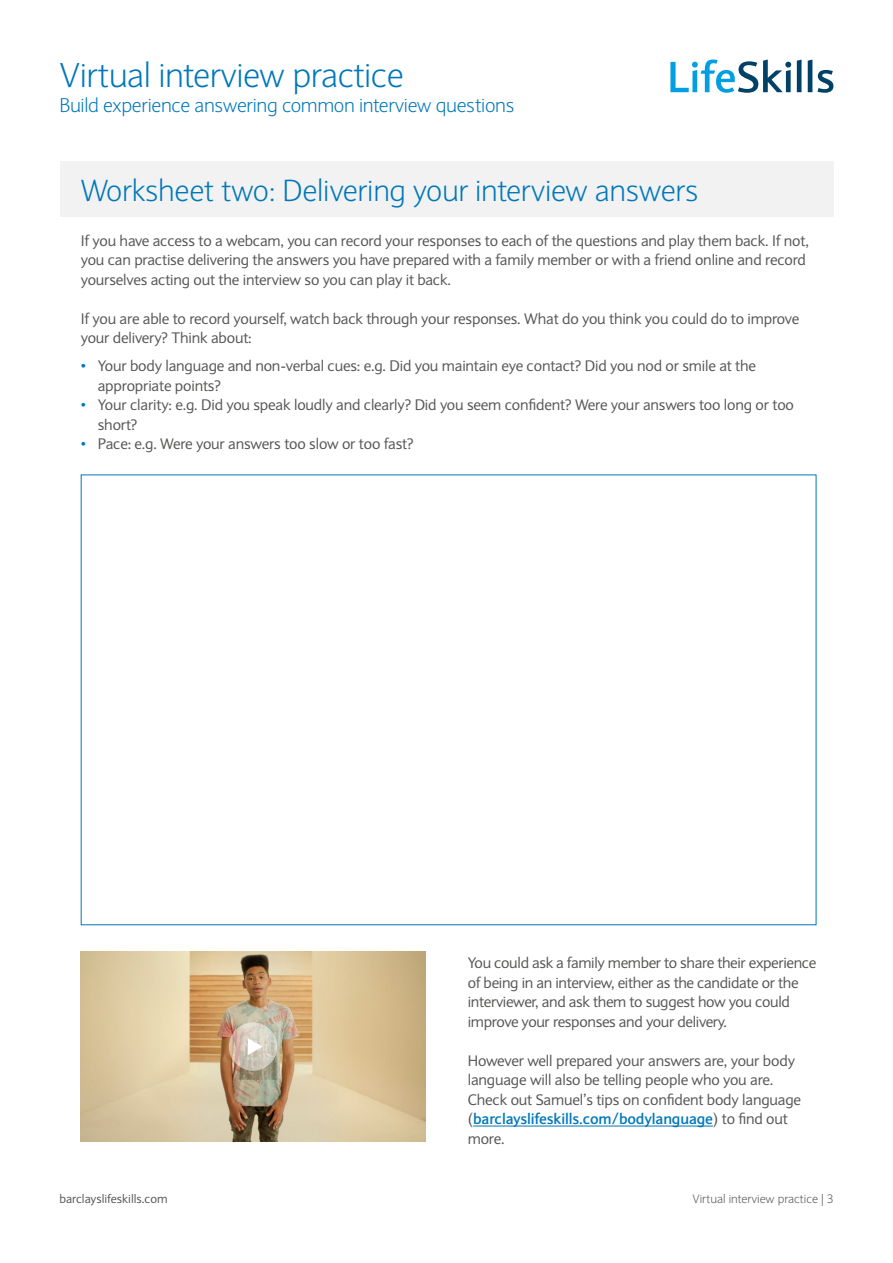
<style>
.page{position:relative;width:893px;height:1263px;background:#fff}
.page>*{position:absolute;margin:0;border:0;box-sizing:border-box;transform-origin:0 0}
.t1{font:300 34.05px "Expert Sans";letter-spacing:-.015em;color:#0077ba}
.t2{font:300 30px "Expert Sans";letter-spacing:-.01em;color:#0077ba}
.t3{font:300 19.5px "Expert Sans";letter-spacing:-.015em;color:#0077ba}
.t4{font:15px/19.5px "Expert Sans";letter-spacing:-.01em;color:#575756}
.t5{font:300 12px "Expert Sans";color:#575756}
.t6{font:12px "Expert Sans";color:#575756}
.s1{color:#0077ba}
.s2{font-weight:700;color:#0077ba}
</style>
<div class="page">
<svg style="left:670px;top:60px;width:121px;height:33px"></svg>
<svg style="left:797px;top:60px;width:4px;height:32px"></svg>
<svg style="left:808px;top:60px;width:25px;height:33px"></svg>
<div style="left:60px;top:162px;width:773px;height:55px;background:#f2f2f2"></div>
<img style="left:81px;top:952px;width:344px;height:189px">
<svg style="left:229px;top:1022px;width:48px;height:49px;background:#d1c7b9"></svg>
<svg style="left:248px;top:1038px;width:15px;height:17px"></svg>
<hr style="left:473px;top:1126px;width:240px;height:1px;background:#0077ba">
<h1 class="t1" style="left:60px;top:54px;width:346px">Virtual interview practice</h1>
<h3 class="t3" style="left:60px;top:93px;width:456px">Build experience answering common interview questions</h3>
<h2 class="t2" style="left:81px;top:172px;width:619px">Worksheet two: Delivering your interview answers</h2>
<p class="t4" style="left:81px;top:231px;width:729px">If you have access to a webcam, you can record your responses to each of the questions and play them back. If not, you can practise delivering the answers you have prepared with a family member or with a friend online and record yourselves acting out the interview so you can play it back.</p>
<p class="t4" style="left:81px;top:309px;width:720px">If you are able to record yourself, watch back through your responses. What do you think you could do to improve your delivery? Think about:</p>
<p class="t4" style="left:98px;top:356px;width:660px;text-indent:-17px"><span class="s1">•</span> Your body language and non-verbal cues: e.g. Did you maintain eye contact? Did you nod or smile at the appropriate points?</p>
<p class="t4" style="left:98px;top:395px;width:698px;text-indent:-17px"><span class="s1">•</span> Your clarity: e.g. Did you speak loudly and clearly? Did you seem confident? Were your answers too long or too short?</p>
<p class="t4" style="left:81px;top:434px;width:334px"><span class="s1">•</span> Pace: e.g. Were your answers too slow or too fast?</p>
<p class="t4" style="left:468px;top:953px;width:350px">You could ask a family member to share their experience of being in an interview, either as the candidate or the interviewer, and ask them to suggest how you could improve your responses and your delivery.</p>
<p class="t4" style="left:468px;top:1050px;width:335px">However well prepared your answers are, your body language will also be telling people who you are.<br>Check out Samuel’s tips on confident body language (<span class="s2">barclayslifeskills.com/bodylanguage</span>) to find out more.</p>
<p class="t6" style="left:60px;top:1192px;width:110px">barclayslifeskills.com</p>
<p class="t5" style="left:692px;top:1192px;width:143px">Virtual interview practice | 3</p>
</div>
